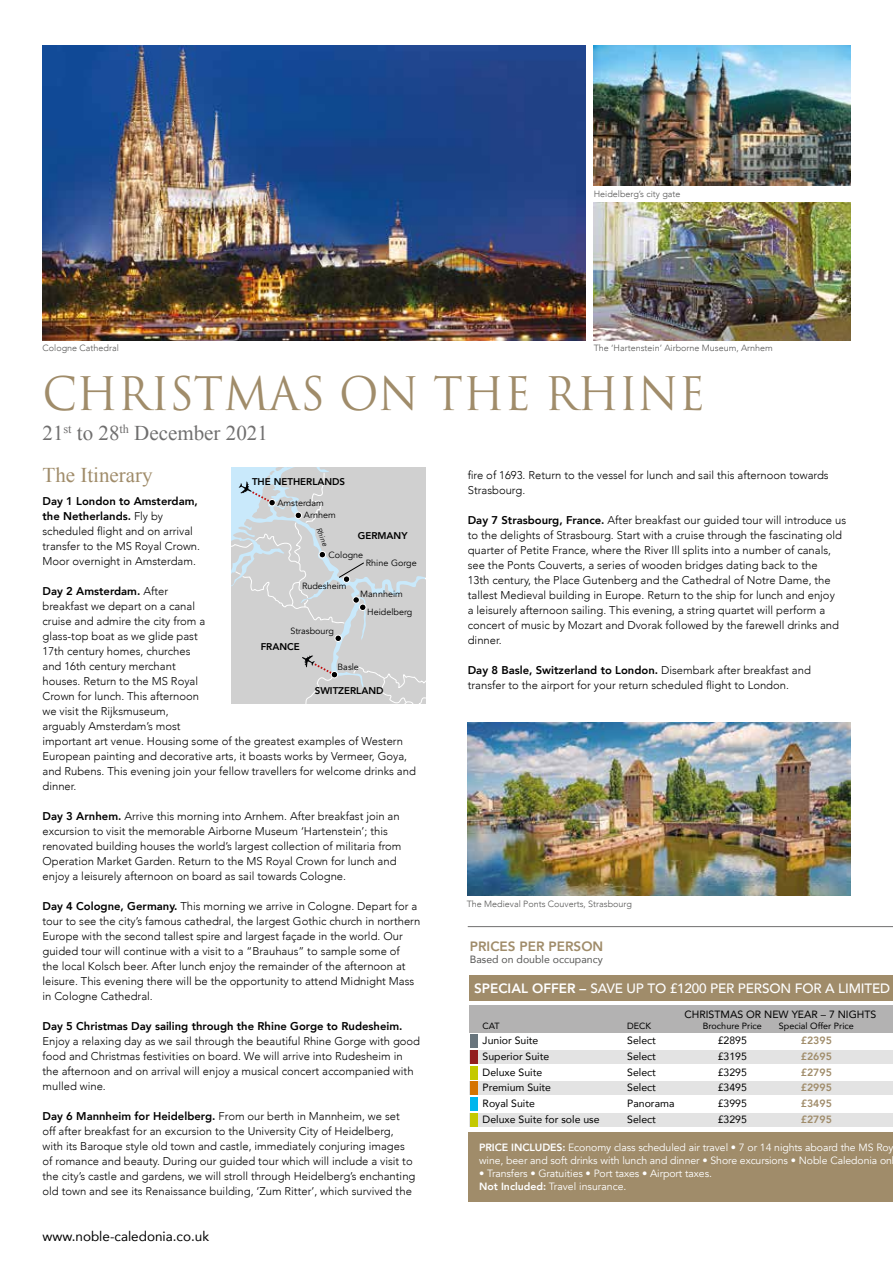
<style>
.page{position:relative;width:893px;height:1263px;background:#fff}
.page>*{position:absolute;margin:0;border:0;box-sizing:border-box;transform-origin:0 0}
.t1{font:45px "Trajan Pro 3";color:#a08c6a;scale:.96 1}
.t2{font:21px "Times New Roman";color:#706f6f}
.t3{font:21px "Times New Roman";color:#a08c6a}
.t4{font:500 13.5px "Avenir";letter-spacing:-.01em;color:#fff}
.t5{font:13.5px "Avenir";color:#000}
.t6{font:800 13.5px "Avenir";color:#a08c6a}
.t7{font:300 11.25px/15px "Avenir";color:#000}
.t8{font:800 11.25px "Avenir";color:#000}
.t9{font:10.5px/13.2px "Avenir";letter-spacing:-.01em;color:#fff}
.t10{font:10.5px "Avenir";color:#000}
.t11{font:800 10.5px "Avenir";color:#a08c6a}
.t12{font:10.5px "Avenir";color:#575756}
.t13{font:800 9.75px "Avenir";color:#000}
.t14{font:300 9px "Avenir";color:#575756}
.t15{font:9px/17.9px "Avenir";color:#000}
.t16{font:9px "Avenir";color:#000}
.t17{font:italic 7.5px "Avenir";color:#000}
.s1{font-weight:800}
</style>
<div class="page">
<hr style="left:468px;top:926px;width:425px;height:1px;background:#706f6f">
<div style="left:470px;top:1112px;width:423px;height:14px;background:#e3e3e3"></div>
<div style="left:470px;top:1050px;width:423px;height:14px;background:#e3e3e3"></div>
<div style="left:470px;top:1081px;width:423px;height:14px;background:#e3e3e3"></div>
<div style="left:470px;top:1005px;width:423px;height:27px;background:#b3b2b2"></div>
<div style="left:470px;top:1034px;width:7px;height:14px;background:#68757d"></div>
<div style="left:470px;top:1050px;width:7px;height:14px;background:#921e1f"></div>
<div style="left:470px;top:1065px;width:7px;height:14px;background:#c4c900"></div>
<div style="left:470px;top:1081px;width:7px;height:14px;background:#d57400"></div>
<div style="left:470px;top:1097px;width:7px;height:14px;background:#00b6ed"></div>
<div style="left:470px;top:1112px;width:7px;height:14px;background:#c4c900"></div>
<div style="left:470px;top:975px;width:423px;height:26px;background:#a08c6a"></div>
<div style="left:468px;top:1132px;width:425px;height:70px;background:#a08c6a"></div>
<img style="left:594px;top:45px;width:256px;height:140px">
<div style="left:231px;top:468px;width:194px;height:236px;background:#d0d0d0"></div>
<svg style="left:295px;top:655px;width:130px;height:49px;background:#cfd0d0"></svg>
<div style="left:331px;top:671px;width:7px;height:7px;background:#000;border-radius:50%"></div>
<div style="left:331px;top:671px;width:7px;height:7px;border:1px solid #fff;border-radius:50%"></div>
<svg style="left:335px;top:635px;width:6px;height:6px"></svg>
<div style="left:335px;top:635px;width:7px;height:7px;border:1px solid #fff;border-radius:50%"></div>
<svg style="left:231px;top:468px;width:133px;height:156px;background:#ced3d6"></svg>
<div style="left:353px;top:596px;width:7px;height:7px;border:1px solid #fff;border-radius:50%"></div>
<div style="left:359px;top:604px;width:7px;height:6px;background:#000;border-radius:50%"></div>
<div style="left:359px;top:604px;width:7px;height:7px;border:1px solid #fff;border-radius:50%"></div>
<div style="left:343px;top:576px;width:7px;height:6px;background:#000;border-radius:50%"></div>
<div style="left:343px;top:576px;width:7px;height:7px;border:1px solid #fff;border-radius:50%"></div>
<img style="left:594px;top:203px;width:256px;height:137px">
<img style="left:43px;top:45px;width:542px;height:295px">
<img style="left:468px;top:723px;width:382px;height:172px">
<p class="t14" style="left:43px;top:343px;width:78px">Cologne Cathedral</p>
<p class="t14" style="left:594px;top:188px;width:88px">Heidelberg’s city gate</p>
<p class="t14" style="left:594px;top:343px;width:181px">The ‘Hartenstein’ Airborne Museum, Arnhem</p>
<h1 class="t1" style="left:43px;top:363px;width:692px">CHRISTMAS ON THE RHINE</h1>
<h2 class="t2" style="left:43px;top:419px;width:227px">21<sup>st</sup> to 28<sup>th</sup> December 2021</h2>
<h2 class="t3" style="left:43px;top:461px;width:112px">The Itinerary</h2>
<p class="t7" style="left:43px;top:493px;width:159px"><span class="s1">Day 1 London to Amsterdam, the Netherlands.</span> Fly by scheduled flight and on arrival transfer to the MS Royal Crown.<br>Moor overnight in Amsterdam.</p>
<p class="t7" style="left:43px;top:583px;width:375px"><span class="s1">Day 2 Amsterdam.</span> After<br>breakfast we depart on a canal<br>cruise and admire the city from a<br>glass-top boat as we glide past<br>17th century homes, churches<br>and 16th century merchant<br>houses. Return to the MS Royal<br>Crown for lunch. This afternoon<br>we visit the Rijksmuseum,<br>arguably Amsterdam’s most<br>important art venue. Housing some of the greatest examples of Western European painting and decorative arts, it boasts works by Vermeer, Goya, and Rubens. This evening join your fellow travellers for welcome drinks and dinner.</p>
<p class="t7" style="left:43px;top:808px;width:360px"><span class="s1">Day 3 Arnhem.</span> Arrive this morning into Arnhem. After breakfast join an excursion to visit the memorable Airborne Museum ‘Hartenstein’; this renovated building houses the world’s largest collection of militaria from Operation Market Garden. Return to the MS Royal Crown for lunch and enjoy a leisurely afternoon on board as sail towards Cologne.</p>
<p class="t7" style="left:43px;top:898px;width:379px"><span class="s1">Day 4 Cologne, Germany.</span> This morning we arrive in Cologne. Depart for a tour to see the city’s famous cathedral, the largest Gothic church in northern Europe with the second tallest spire and largest façade in the world. Our guided tour will continue with a visit to a “Brauhaus” to sample some of<br>the local Kolsch beer. After lunch enjoy the remainder of the afternoon at leisure. This evening there will be the opportunity to attend Midnight Mass in Cologne Cathedral.</p>
<p class="t8" style="left:43px;top:1017px;width:362px">Day 5 Christmas Day sailing through the Rhine Gorge to Rudesheim.</p>
<p class="t7" style="left:43px;top:1033px;width:379px">Enjoy a relaxing day as we sail through the beautiful Rhine Gorge with good food and Christmas festivities on board. We will arrive into Rudesheim in the afternoon and on arrival will enjoy a musical concert accompanied with mulled wine.</p>
<p class="t7" style="left:43px;top:1108px;width:374px"><span class="s1">Day 6 Mannheim for Heidelberg.</span> From our berth in Mannheim, we set off after breakfast for an excursion to the University City of Heidelberg, with its Baroque style old town and castle, immediately conjuring images of romance and beauty. During our guided tour which will include a visit to the city’s castle and gardens, we will stroll through Heidelberg’s enchanting old town and see its Renaissance building, ‘Zum Ritter’, which survived the</p>
<p class="t13" style="left:252px;top:474px;width:95px">THE NETHERLANDS</p>
<p class="t15" style="left:277px;top:494px;width:48px">Amsterdam</p>
<p class="t15" style="left:304px;top:506px;width:34px">Arnhem</p>
<p class="t15" style="left:328px;top:546px;width:36px">Cologne</p>
<p class="t17" style="left:323px;top:526px;width:20px;rotate:68deg">Rhine</p>
<p class="t13" style="left:358px;top:528px;width:51px">GERMANY</p>
<p class="t15" style="left:366px;top:554px;width:52px">Rhine Gorge</p>
<p class="t15" style="left:302px;top:577px;width:46px">Rudesheim</p>
<p class="t15" style="left:367px;top:585px;width:47px;text-indent:-7px">Mannheim<br>Heidelberg</p>
<p class="t15" style="left:290px;top:622px;width:45px">Strasbourg</p>
<p class="t13" style="left:261px;top:639px;width:41px">FRANCE</p>
<p class="t15" style="left:338px;top:658px;width:23px">Basle</p>
<p class="t13" style="left:315px;top:683px;width:70px">SWITZERLAND</p>
<p class="t5" style="left:43px;top:1226px;width:168px">www.noble-caledonia.co.uk</p>
<p class="t7" style="left:468px;top:467px;width:362px">fire of 1693. Return to the vessel for lunch and sail this afternoon towards<br>Strasbourg.</p>
<p class="t7" style="left:468px;top:512px;width:380px"><span class="s1">Day 7 Strasbourg, France.</span> After breakfast our guided tour will introduce us to the delights of Strasbourg. Start with a cruise through the fascinating old quarter of Petite France, where the River Ill splits into a number of canals, see the Ponts Couverts, a series of wooden bridges dating back to the<br>13th century, the Place Gutenberg and the Cathedral of Notre Dame, the tallest Medieval building in Europe. Return to the ship for lunch and enjoy<br>a leisurely afternoon sailing. This evening, a string quartet will perform a concert of music by Mozart and Dvorak followed by the farewell drinks and dinner.</p>
<p class="t7" style="left:468px;top:662px;width:345px"><span class="s1">Day 8 Basle, Switzerland to London.</span> Disembark after breakfast and transfer to the airport for your return scheduled flight to London.</p>
<p class="t14" style="left:467px;top:898px;width:167px">The Medieval Ponts Couverts, Strasbourg</p>
<p class="t6" style="left:470px;top:935px;width:135px">PRICES PER PERSON</p>
<p class="t12" style="left:470px;top:951px;width:134px">Based on double occupancy</p>
<p class="t4" style="left:474px;top:977px;width:417px"><span class="s1">SPECIAL OFFER –</span> SAVE UP TO £1200 PER PERSON FOR A LIMITED</p>
<p class="t10" style="left:684px;top:1006px;width:193px">CHRISTMAS OR NEW YEAR – 7 NIGHTS</p>
<p class="t16" style="left:483px;top:1018px;width:19px">CAT</p>
<p class="t16" style="left:627px;top:1018px;width:26px">DECK</p>
<p class="t16" style="left:703px;top:1018px;width:60px">Brochure Price</p>
<p class="t16" style="left:779px;top:1018px;width:77px">Special Offer Price</p>
<p class="t10" style="left:483px;top:1032px;width:57px">Junior Suite</p>
<p class="t10" style="left:627px;top:1032px;width:30px">Select</p>
<p class="t10" style="left:718px;top:1032px;width:31px">£2895</p>
<p class="t11" style="left:801px;top:1032px;width:33px">£2395</p>
<p class="t10" style="left:483px;top:1048px;width:68px">Superior Suite</p>
<p class="t10" style="left:627px;top:1048px;width:30px">Select</p>
<p class="t10" style="left:718px;top:1048px;width:31px">£3195</p>
<p class="t11" style="left:801px;top:1048px;width:33px">£2695</p>
<p class="t10" style="left:483px;top:1063px;width:61px">Deluxe Suite</p>
<p class="t10" style="left:627px;top:1063px;width:30px">Select</p>
<p class="t10" style="left:718px;top:1063px;width:31px">£3295</p>
<p class="t11" style="left:801px;top:1064px;width:33px">£2795</p>
<p class="t10" style="left:483px;top:1079px;width:70px">Premium Suite</p>
<p class="t10" style="left:627px;top:1079px;width:30px">Select</p>
<p class="t10" style="left:718px;top:1079px;width:31px">£3495</p>
<p class="t11" style="left:801px;top:1079px;width:33px">£2995</p>
<p class="t10" style="left:483px;top:1095px;width:54px">Royal Suite</p>
<p class="t10" style="left:627px;top:1095px;width:49px">Panorama</p>
<p class="t10" style="left:718px;top:1095px;width:31px">£3995</p>
<p class="t11" style="left:801px;top:1095px;width:33px">£3495</p>
<p class="t10" style="left:483px;top:1110px;width:118px">Deluxe Suite for sole use</p>
<p class="t10" style="left:627px;top:1110px;width:30px">Select</p>
<p class="t10" style="left:718px;top:1110px;width:31px">£3295</p>
<p class="t11" style="left:801px;top:1111px;width:33px">£2795</p>
<p class="t9" style="left:479px;top:1141px;width:416px"><span class="s1">PRICE INCLUDES:</span> Economy class scheduled air travel • 7 or 14 nights aboard the MS Roy wine, beer and soft drinks with lunch and dinner • Shore excursions • Noble Caledonia on</p>
<p class="t9" style="left:479px;top:1167px;width:234px">• Transfers • Gratuities • Port taxes • Airport taxes.<br><span class="s1">Not Included:</span> Travel insurance.</p>
</div>
